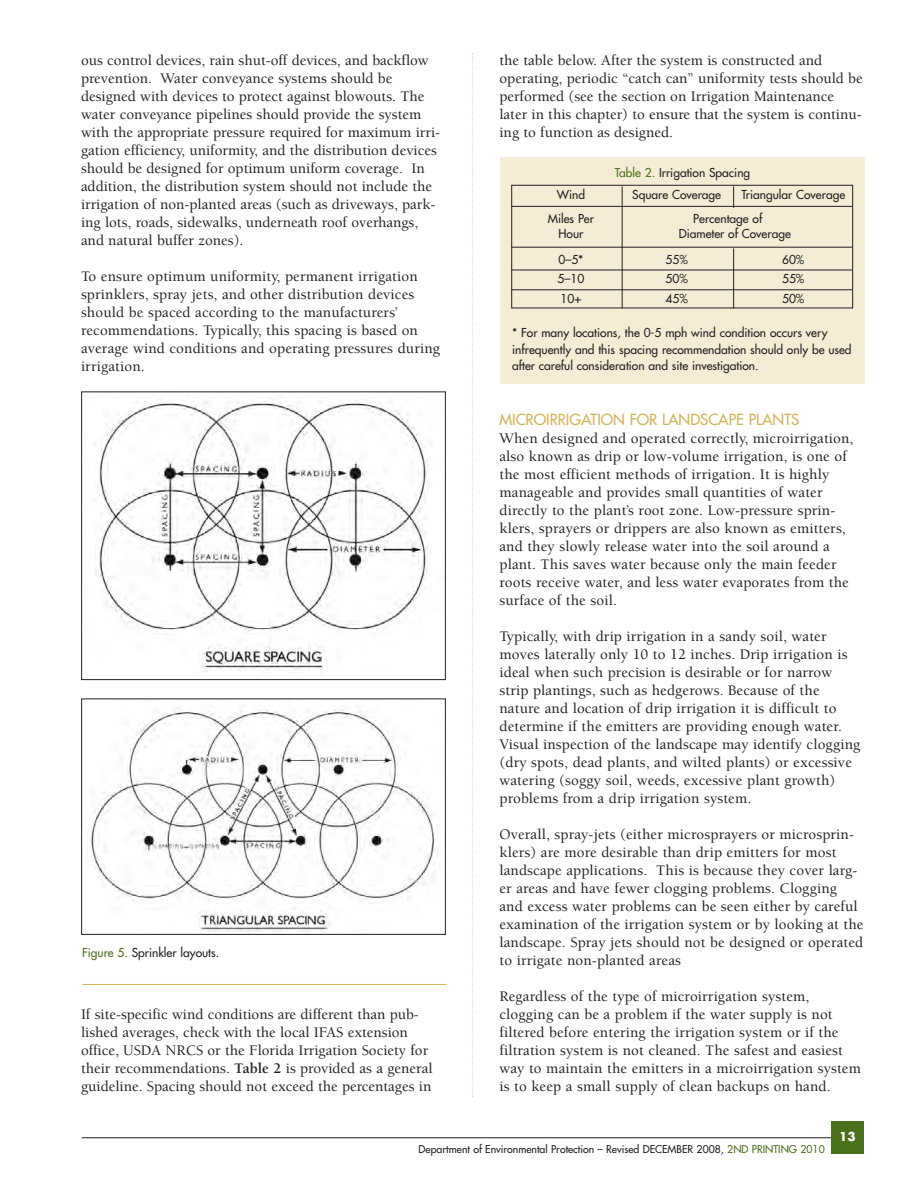
<style>
.page{position:relative;width:918px;height:1188px;background:#fff}
.page>*{position:absolute;margin:0;border:0;box-sizing:border-box;transform-origin:0 0}
.t1{font:500 15px/18px "Berkeley";letter-spacing:.01em;color:#231f20}
.t2{font:15px "Futura";color:#d4b255}
.t3{font:12px/16.5px "Futura";color:#231f20}
.t4{font:700 12px "Futura";color:#fff}
.t5{font:10.5px "Futura";color:#231f20}
.s1{color:#4b711c}
.s2{font-weight:700}
</style>
<div class="page">
<img style="left:89px;top:707px;width:347px;height:225px">
<div style="left:81px;top:699px;width:365px;height:236px;border:1px solid #231f20"></div>
<hr style="left:82px;top:1137px;width:761px;height:1px;background:#231f20">
<div style="left:832px;top:1121px;width:32px;height:33px;background:#4b711c"></div>
<svg style="left:472px;top:53px;width:1px;height:1044px"></svg>
<img style="left:95px;top:399px;width:333px;height:272px">
<div style="left:81px;top:391px;width:365px;height:289px;border:1px solid #231f20"></div>
<hr style="left:82px;top:984px;width:365px;height:1px;background:#d4b255">
<div style="left:500px;top:158px;width:364px;height:226px;background:#f5ecd5"></div>
<div style="left:511px;top:185px;width:342px;height:123px;border:1px solid #231f20"></div>
<hr style="left:511px;top:206px;width:341px;height:1px;background:#231f20">
<hr style="left:511px;top:247px;width:341px;height:1px;background:#231f20">
<hr style="left:511px;top:270px;width:341px;height:1px;background:#231f20">
<hr style="left:511px;top:289px;width:341px;height:1px;background:#231f20">
<hr style="left:622px;top:186px;width:1px;height:122px;background:#231f20">
<svg style="left:733px;top:186px;width:1px;height:22px"></svg>
<hr style="left:733px;top:248px;width:1px;height:61px;background:#231f20">
<p class="t1" style="left:81px;top:52px;width:361px">ous control devices, rain shut-off devices, and backflow prevention. Water conveyance systems should be designed with devices to protect against blowouts. The water conveyance pipelines should provide the system with the appropriate pressure required for maximum irri&shy;gation efficiency, uniformity, and the distribution devices should be designed for optimum uniform coverage. In addition, the distribution system should not include the irrigation of non-planted areas (such as driveways, park&shy;ing lots, roads, sidewalks, underneath roof overhangs, and natural buffer zones).</p>
<p class="t1" style="left:81px;top:268px;width:361px">To ensure optimum uniformity, permanent irrigation sprinklers, spray jets, and other distribution devices should be spaced according to the manufacturers’ recommendations. Typically, this spacing is based on average wind conditions and operating pressures during irrigation.</p>
<p class="t3" style="left:82px;top:945px;width:139px"><span class="s1">Figure 5.</span> Sprinkler layouts.</p>
<p class="t1" style="left:81px;top:1006px;width:353px">If site-specific wind conditions are different than pub&shy;lished averages, check with the local IFAS extension office, USDA NRCS or the Florida Irrigation Society for their recommendations. <span class="s2">Table 2</span> is provided as a general guideline. Spacing should not exceed the percentages in</p>
<p class="t1" style="left:499px;top:52px;width:365px">the table below. After the system is constructed and operating, periodic “catch can” uniformity tests should be performed (see the section on Irrigation Maintenance later in this chapter) to ensure that the system is continu&shy;ing to function as designed.</p>
<p class="t3" style="left:615px;top:165px;width:137px"><span class="s1">Table 2.</span> Irrigation Spacing</p>
<p class="t3" style="left:557px;top:187px;width:30px">Wind</p>
<p class="t3" style="left:632px;top:187px;width:90px">Square Coverage</p>
<p class="t3" style="left:741px;top:187px;width:105px">Triangular Coverage</p>
<p class="t3" style="left:548px;top:211px;width:48px">Miles Per</p>
<p class="t3" style="left:693px;top:211px;width:71px">Percentage of</p>
<p class="t3" style="left:558px;top:226px;width:26px">Hour</p>
<p class="t3" style="left:679px;top:226px;width:114px">Diameter of Coverage</p>
<p class="t3" style="left:558px;top:252px;width:27px">0–5*</p>
<p class="t3" style="left:666px;top:252px;width:24px">55%</p>
<p class="t3" style="left:782px;top:252px;width:24px">60%</p>
<p class="t3" style="left:558px;top:271px;width:28px">5–10</p>
<p class="t3" style="left:666px;top:271px;width:24px">50%</p>
<p class="t3" style="left:782px;top:271px;width:24px">55%</p>
<p class="t3" style="left:561px;top:291px;width:22px">10+</p>
<p class="t3" style="left:666px;top:291px;width:24px">45%</p>
<p class="t3" style="left:782px;top:291px;width:24px">50%</p>
<p class="t3" style="left:512px;top:325px;width:341px">* For many locations, the 0-5 mph wind condition occurs very infrequently and this spacing recommendation should only be used after careful consideration and site investigation.</p>
<p class="t2" style="left:499px;top:412px;width:301px">MICROIRRIGATION FOR LANDSCAPE PLANTS</p>
<p class="t1" style="left:499px;top:430px;width:356px">When designed and operated correctly, microirrigation, also known as drip or low-volume irrigation, is one of the most efficient methods of irrigation. It is highly manageable and provides small quantities of water directly to the plant’s root zone. Low-pressure sprin&shy;klers, sprayers or drippers are also known as emitters, and they slowly release water into the soil around a plant. This saves water because only the main feeder roots receive water, and less water evaporates from the surface of the soil.</p>
<p class="t1" style="left:500px;top:628px;width:362px">Typically, with drip irrigation in a sandy soil, water moves laterally only 10 to 12 inches. Drip irrigation is ideal when such precision is desirable or for narrow strip plantings, such as hedgerows. Because of the nature and location of drip irrigation it is difficult to determine if the emitters are providing enough water.<br>Visual inspection of the landscape may identify clogging (dry spots, dead plants, and wilted plants) or excessive watering (soggy soil, weeds, excessive plant growth) problems from a drip irrigation system.</p>
<p class="t1" style="left:499px;top:826px;width:366px">Overall, spray-jets (either microsprayers or microsprin&shy;klers) are more desirable than drip emitters for most landscape applications. This is because they cover larg&shy;er areas and have fewer clogging problems. Clogging and excess water problems can be seen either by careful examination of the irrigation system or by looking at the landscape. Spray jets should not be designed or operated to irrigate non-planted areas</p>
<p class="t1" style="left:499px;top:988px;width:363px">Regardless of the type of microirrigation system, clogging can be a problem if the water supply is not filtered before entering the irrigation system or if the filtration system is not cleaned. The safest and easiest way to maintain the emitters in a microirrigation system is to keep a small supply of clean backups on hand.</p>
<p class="t4" style="left:839px;top:1131px;width:18px">13</p>
<p class="t5" style="left:419px;top:1144px;width:408px">Department of Environmental Protection – Revised DECEMBER 2008, <span class="s1">2ND PRINTING 2010</span></p>
</div>
